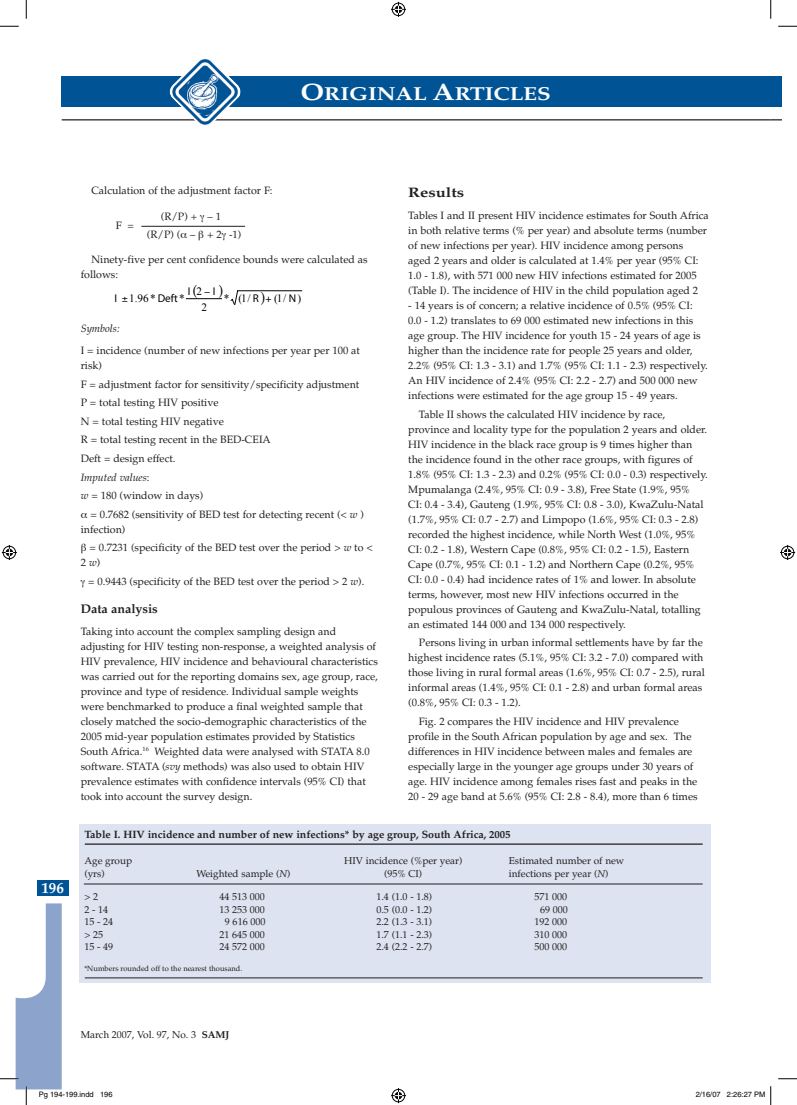
<style>
.page{position:relative;width:797px;height:1105px;background:#fff}
.page>*{position:absolute;margin:0;border:0;box-sizing:border-box;transform-origin:0 0}
.t1{font:700 18.75px "Palatino";color:#fff;scale:1.2 1}
.t2{font:700 15px "Palatino";color:#fff}
.t3{font:700 13.75px "Palatino";color:#231f20;scale:1.2 1}
.t4{font:700 12.5px "Palatino";color:#231f20}
.t5{font:11.25px "Times New Roman";color:#000}
.t6{font:11.25px "Myriad Pro";color:#000}
.t7{font:10.62px/15px "Palatino";color:#231f20}
.t8{font:700 10.62px "Palatino";color:#231f20}
.t9{font:italic 10.62px "Palatino";color:#231f20}
.t10{font:10px "Palatino";color:#231f20}
.t11{font:7.5px "Palatino";color:#231f20}
.t12{font:7.5px "Helvetica";color:#000}
.s1{font-size:23.75px}
.s2{font-family:"Myriad Pro"}
.s3{font-style:italic}
.s4{font-weight:700}
</style>
<div class="page">
<div style="left:62px;top:77px;width:708px;height:30px;background:#005495"></div>
<hr style="left:62px;top:119px;width:708px;height:1px;background:#231f20">
<img style="left:169px;top:59px;width:71px;height:66px">
<div style="left:38px;top:880px;width:31px;height:16px;background:#005495"></div>
<div style="left:770px;top:77px;width:11px;height:30px;background:#005495"></div>
<hr style="left:186px;top:298px;width:35px;height:1px;background:#000">
<svg style="left:230px;top:291px;width:8px;height:14px"></svg>
<hr style="left:237px;top:290px;width:65px;height:1px;background:#000">
<hr style="left:141px;top:226px;width:104px;height:1px;background:#231f20">
<div style="left:79px;top:824px;width:631px;height:159px;background:#dde3f0"></div>
<hr style="left:85px;top:843px;width:617px;height:2px;background:#231f20">
<hr style="left:85px;top:977px;width:617px;height:1px;background:#231f20">
<hr style="left:84px;top:884px;width:618px;height:1px;background:#231f20">
<svg style="left:0;top:25px;width:19px;height:2px"></svg>
<svg style="left:778px;top:25px;width:19px;height:2px"></svg>
<svg style="left:778px;top:1078px;width:19px;height:1px"></svg>
<svg style="left:25px;top:0;width:2px;height:19px"></svg>
<svg style="left:770px;top:0;width:1px;height:19px"></svg>
<svg style="left:391px;top:2px;width:15px;height:15px"></svg>
<svg style="left:391px;top:1088px;width:15px;height:15px"></svg>
<svg style="left:2px;top:545px;width:15px;height:15px"></svg>
<svg style="left:780px;top:545px;width:15px;height:15px"></svg>
<svg style="left:0;top:903px;width:94px;height:202px"></svg>
<svg style="left:770px;top:1086px;width:1px;height:19px"></svg>
<h1 class="t1" style="left:300px;top:82px;width:210px"><span class="s1">O</span>RIGINAL <span class="s1">A</span>RTICLES</h1>
<h2 class="t2" style="left:41px;top:879px;width:24px">196</h2>
<p class="t7" style="left:91px;top:183px;width:183px">Calculation of the adjustment factor F:</p>
<p class="t7" style="left:147px;top:208px;width:96px;line-height:17.5px;text-indent:14px">(R/P) + – 1 (R/P) ( – + 2 -1)</p>
<p class="t7" style="left:81px;top:252px;width:288px;text-indent:11px">Ninety-five per cent confidence bounds were calculated as follows:</p>
<p class="t7" style="left:116px;top:218px;width:20px">F =</p>
<p class="t6" style="left:114px;top:291px;width:4px">I</p>
<p class="t5" style="left:196px;top:284px;width:21px">2−<span class="s2">I</span></p>
<p class="t6" style="left:188px;top:284px;width:4px">I</p>
<p class="t5" style="left:129px;top:291px;width:57px">1.96* <span class="s2">Deft</span> *</p>
<p class="t6" style="left:289px;top:291px;width:9px">N</p>
<p class="t5" style="left:224px;top:291px;width:37px">* (1/ <span class="s2">R</span></p>
<p class="t5" style="left:274px;top:291px;width:29px">(1/ )</p>
<p class="t5" style="left:201px;top:300px;width:7px">2</p>
<p class="t9" style="left:81px;top:322px;width:40px">Symbols:</p>
<p class="t7" style="left:81px;top:343px;width:281px">I = incidence (number of new infections per year per 100 at risk)</p>
<p class="t7" style="left:81px;top:375px;width:280px;line-height:18.5px">F = adjustment factor for sensitivity/specificity adjustment<br>P = total testing HIV positive<br>N = total testing HIV negative<br>R = total testing recent in the BED-CEIA<br>Deft = design effect.<br><span class="s3">Imputed values</span>:<br><span class="s3">w</span> = 180 (window in days)</p>
<p class="t7" style="left:81px;top:507px;width:285px;text-indent:10px">= 0.7682 (sensitivity of BED test for detecting recent (&lt; <span class="s3">w</span> ) infection)</p>
<p class="t7" style="left:81px;top:540px;width:294px;text-indent:9px">= 0.7231 (specificity of the BED test over the period &gt; <span class="s3">w</span> to &lt;<br>2 <span class="s3">w</span>)</p>
<p class="t7" style="left:88px;top:574px;width:278px">= 0.9443 (specificity of the BED test over the period &gt; 2 <span class="s3">w</span>).</p>
<p class="t4" style="left:81px;top:601px;width:79px">Data analysis</p>
<p class="t7" style="left:81px;top:624px;width:299px">Taking into account the complex sampling design and adjusting for HIV testing non-response, a weighted analysis of HIV prevalence, HIV incidence and behavioural characteristics was carried out for the reporting domains sex, age group, race, province and type of residence. Individual sample weights were benchmarked to produce a final weighted sample that closely matched the socio-demographic characteristics of the 2005 mid-year population estimates provided by Statistics South Africa.<sup>16</sup> Weighted data were analysed with STATA 8.0 software. STATA (<span class="s3">svy</span> methods) was also used to obtain HIV prevalence estimates with confidence intervals (95% CI) that took into account the survey design.</p>
<p class="t3" style="left:408px;top:184px;width:48px">Results</p>
<p class="t7" style="left:408px;top:208px;width:302px">Tables I and II present HIV incidence estimates for South Africa in both relative terms (% per year) and absolute terms (number of new infections per year). HIV incidence among persons<br>aged 2 years and older is calculated at 1.4% per year (95% CI:<br>1.0 - 1.8), with 571 000 new HIV infections estimated for 2005 (Table I). The incidence of HIV in the child population aged 2</p>
<p class="t7" style="left:408px;top:298px;width:301px">- 14 years is of concern; a relative incidence of 0.5% (95% CI:<br>0.0 - 1.2) translates to 69 000 estimated new infections in this age group. The HIV incidence for youth 15 - 24 years of age is higher than the incidence rate for people 25 years and older, 2.2% (95% CI: 1.3 - 3.1) and 1.7% (95% CI: 1.1 - 2.3) respectively.<br>An HIV incidence of 2.4% (95% CI: 2.2 - 2.7) and 500 000 new infections were estimated for the age group 15 - 49 years.</p>
<p class="t7" style="left:408px;top:407px;width:301px;text-indent:11px">Table II shows the calculated HIV incidence by race, province and locality type for the population 2 years and older.<br>HIV incidence in the black race group is 9 times higher than the incidence found in the other race groups, with figures of 1.8% (95% CI: 1.3 - 2.3) and 0.2% (95% CI: 0.0 - 0.3) respectively.<br>Mpumalanga (2.4%, 95% CI: 0.9 - 3.8), Free State (1.9%, 95%<br>CI: 0.4 - 3.4), Gauteng (1.9%, 95% CI: 0.8 - 3.0), KwaZulu-Natal (1.7%, 95% CI: 0.7 - 2.7) and Limpopo (1.6%, 95% CI: 0.3 - 2.8) recorded the highest incidence, while North West (1.0%, 95% CI: 0.2 - 1.8), Western Cape (0.8%, 95% CI: 0.2 - 1.5), Eastern Cape (0.7%, 95% CI: 0.1 - 1.2) and Northern Cape (0.2%, 95% CI: 0.0 - 0.4) had incidence rates of 1% and lower. In absolute terms, however, most new HIV infections occurred in the populous provinces of Gauteng and KwaZulu-Natal, totalling an estimated 144 000 and 134 000 respectively.</p>
<p class="t7" style="left:408px;top:635px;width:298px;text-indent:11px">Persons living in urban informal settlements have by far the highest incidence rates (5.1%, 95% CI: 3.2 - 7.0) compared with those living in rural formal areas (1.6%, 95% CI: 0.7 - 2.5), rural informal areas (1.4%, 95% CI: 0.1 - 2.8) and urban formal areas (0.8%, 95% CI: 0.3 - 1.2).</p>
<p class="t7" style="left:408px;top:714px;width:291px;text-indent:11px">Fig. 2 compares the HIV incidence and HIV prevalence profile in the South African population by age and sex. The differences in HIV incidence between males and females are especially large in the younger age groups under 30 years of age. HIV incidence among females rises fast and peaks in the 20 - 29 age band at 5.6% (95% CI: 2.8 - 8.4), more than 6 times</p>
<p class="t8" style="left:84px;top:827px;width:428px">Table I. HIV incidence and number of new infections* by age group, South Africa, 2005</p>
<p class="t10" style="left:84px;top:855px;width:49px">Age group</p>
<p class="t10" style="left:344px;top:855px;width:120px">HIV incidence (%per year)</p>
<p class="t10" style="left:509px;top:855px;width:117px">Estimated number of new</p>
<p class="t10" style="left:84px;top:868px;width:22px">(yrs)</p>
<p class="t10" style="left:196px;top:868px;width:96px">Weighted sample (<span class="s3">N</span>)</p>
<p class="t10" style="left:384px;top:868px;width:40px">(95% CI)</p>
<p class="t10" style="left:509px;top:868px;width:101px">infections per year (<span class="s3">N</span>)</p>
<p class="t10" style="left:84px;top:891px;width:15px">&gt; 2</p>
<p class="t10" style="left:219px;top:891px;width:47px">44 513 000</p>
<p class="t10" style="left:376px;top:891px;width:57px">1.4 (1.0 - 1.8)</p>
<p class="t10" style="left:534px;top:891px;width:34px">571 000</p>
<p class="t10" style="left:84px;top:903px;width:25px">2 - 14</p>
<p class="t10" style="left:219px;top:903px;width:47px">13 253 000</p>
<p class="t10" style="left:376px;top:903px;width:57px">0.5 (0.0 - 1.2)</p>
<p class="t10" style="left:540px;top:903px;width:29px">69 000</p>
<p class="t10" style="left:84px;top:916px;width:30px">15 - 24</p>
<p class="t10" style="left:225px;top:916px;width:42px">9 616 000</p>
<p class="t10" style="left:376px;top:916px;width:57px">2.2 (1.3 - 3.1)</p>
<p class="t10" style="left:534px;top:916px;width:34px">192 000</p>
<p class="t10" style="left:84px;top:928px;width:20px">&gt; 25</p>
<p class="t10" style="left:219px;top:928px;width:47px">21 645 000</p>
<p class="t10" style="left:376px;top:928px;width:57px">1.7 (1.1 - 2.3)</p>
<p class="t10" style="left:534px;top:928px;width:34px">310 000</p>
<p class="t10" style="left:84px;top:941px;width:30px">15 - 49</p>
<p class="t10" style="left:219px;top:941px;width:47px">24 572 000</p>
<p class="t10" style="left:376px;top:941px;width:57px">2.4 (2.2 - 2.7)</p>
<p class="t10" style="left:534px;top:941px;width:34px">500 000</p>
<p class="t11" style="left:84px;top:964px;width:159px">*Numbers rounded off to the nearest thousand.</p>
<p class="t10" style="left:81px;top:1029px;width:150px">March 2007, Vol. 97, No. 3 <span class="s4">SAMJ</span></p>
<p class="t12" style="left:39px;top:1090px;width:75px">Pg 194-199.indd 196</p>
<p class="t12" style="left:695px;top:1090px;width:71px">2/16/07 2:26:27 PM</p>
</div>
